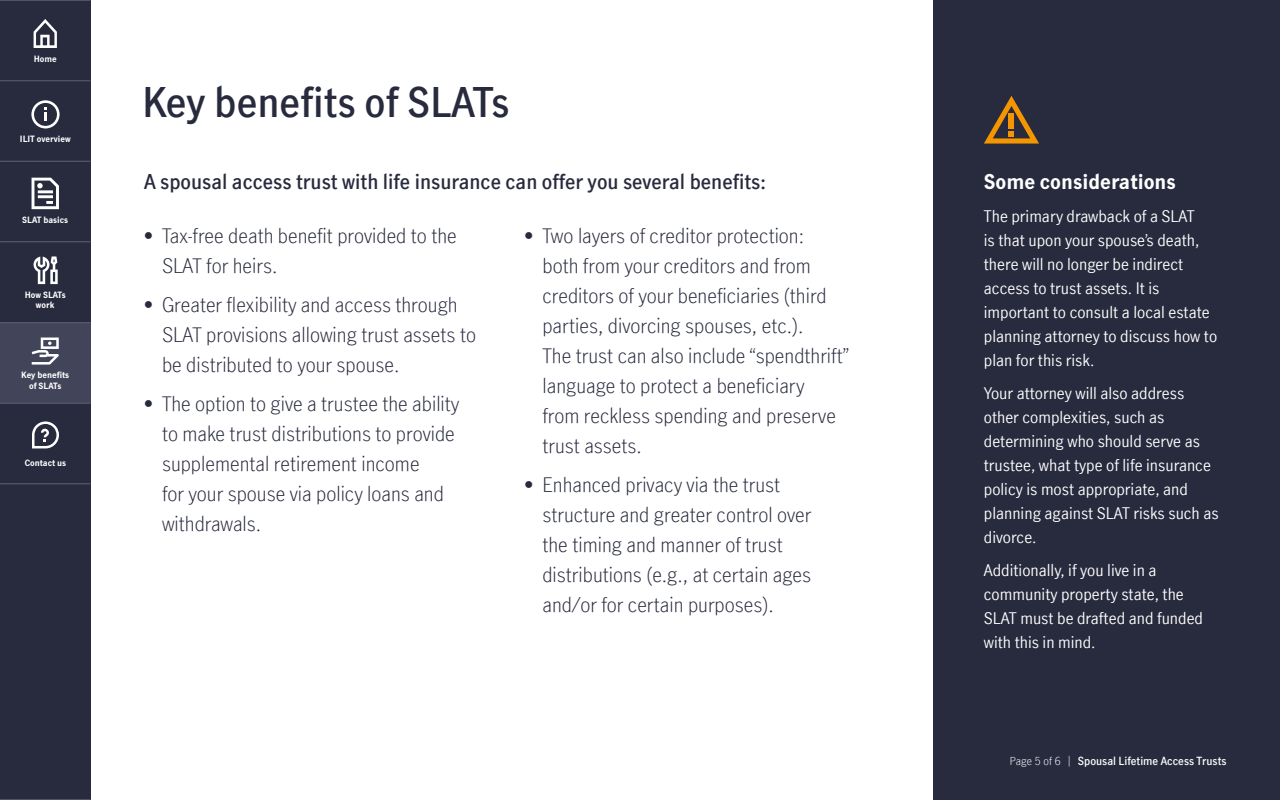
<style>
.page{position:relative;width:1280px;height:800px;background:#fff}
.page>*{position:absolute;margin:0;border:0;box-sizing:border-box;transform-origin:0 0}
.t1{font:600 40px "Manulife JH Sans Optimized";color:#282b3e}
.t2{font:300 20px/30px "Manulife JH Sans Optimized";color:#282b3e}
.t3{font:600 20px "Manulife JH Sans Optimized";color:#282b3e}
.t4{font:700 20px "Manulife JH Sans Optimized";color:#fff}
.t5{font:16px/24px "Manulife JH Sans Optimized";color:#fff}
.t6{font:600 11px "Manulife JH Sans Optimized";color:#fff}
.t7{font:700 8.5px/10.2px "Manulife JH Sans Optimized";color:#fff;text-align:center}
.s1{font-weight:300}
</style>
<div class="page">
<div style="left:0;top:0;width:90px;height:800px;background:#282b3e"></div>
<div style="left:934px;top:0;width:346px;height:800px;background:#282b3e"></div>
<svg style="left:984px;top:96px;width:55px;height:48px"></svg>
<div style="left:0;top:323px;width:91px;height:80px;background:#424559"></div>
<svg style="left:31px;top:100px;width:29px;height:28px"></svg>
<svg style="left:34px;top:256px;width:24px;height:28px"></svg>
<svg style="left:32px;top:338px;width:27px;height:27px"></svg>
<hr style="left:0;top:81px;width:90px;height:1px;background:#5e6073">
<hr style="left:0;top:403px;width:90px;height:1px;background:#5e6073">
<hr style="left:0;top:0;width:90px;height:1px;background:#5e6073">
<hr style="left:0;top:323px;width:90px;height:1px;background:#5e6073">
<hr style="left:0;top:161px;width:90px;height:1px;background:#5e6073">
<hr style="left:0;top:484px;width:90px;height:1px;background:#5e6073">
<hr style="left:0;top:242px;width:90px;height:1px;background:#5e6073">
<hr style="left:0;top:799px;width:90px;height:1px;background:#5e6073">
<svg style="left:32px;top:421px;width:27px;height:27px"></svg>
<svg style="left:34px;top:19px;width:23px;height:29px"></svg>
<svg style="left:32px;top:178px;width:27px;height:31px"></svg>
<p class="t7" style="left:34px;top:53px;width:25px">Home</p>
<p class="t7" style="left:20px;top:134px;width:52px">ILIT overview</p>
<p class="t7" style="left:22px;top:214px;width:47px">SLAT basics</p>
<p class="t7" style="left:25px;top:289px;width:42px">How SLATs work</p>
<p class="t7" style="left:21px;top:370px;width:49px">Key benefits of SLATs</p>
<p class="t7" style="left:25px;top:457px;width:43px">Contact us</p>
<h1 class="t1" style="left:142px;top:75px;width:369px">Key benefits of SLATs</h1>
<p class="t3" style="left:144px;top:168px;width:623px">A spousal access trust with life insurance can offer you several benefits:</p>
<p class="t2" style="left:162px;top:220px;width:296px;text-indent:-18px">• Tax-free death benefit provided to the<br>SLAT for heirs.</p>
<p class="t2" style="left:162px;top:289px;width:316px;text-indent:-18px">• Greater flexibility and access through<br>SLAT provisions allowing trust assets to be distributed to your spouse.</p>
<p class="t2" style="left:162px;top:388px;width:299px;text-indent:-18px">• The option to give a trustee the ability to make trust distributions to provide supplemental retirement income<br>for your spouse via policy loans and withdrawals.</p>
<p class="t2" style="left:542px;top:220px;width:308px;text-indent:-18px">• Two layers of creditor protection:<br>both from your creditors and from creditors of your beneficiaries (third parties, divorcing spouses, etc.).<br>The trust can also include “spendthrift” language to protect a beneficiary<br>from reckless spending and preserve trust assets.</p>
<p class="t2" style="left:542px;top:469px;width:270px;text-indent:-18px">• Enhanced privacy via the trust structure and greater control over the timing and manner of trust distributions (e.g., at certain ages and/or for certain purposes).</p>
<p class="t4" style="left:984px;top:168px;width:193px">Some considerations</p>
<p class="t5" style="left:984px;top:203px;width:235px">The primary drawback of a SLAT<br>is that upon your spouse’s death, there will no longer be indirect access to trust assets. It is important to consult a local estate planning attorney to discuss how to plan for this risk.</p>
<p class="t5" style="left:984px;top:380px;width:236px">Your attorney will also address other complexities, such as determining who should serve as trustee, what type of life insurance policy is most appropriate, and planning against SLAT risks such as divorce.</p>
<p class="t5" style="left:984px;top:557px;width:221px">Additionally, if you live in a community property state, the<br>SLAT must be drafted and funded with this in mind.</p>
<p class="t6" style="left:1010px;top:753px;width:218px"><span class="s1">Page 5 of 6 |</span> Spousal Lifetime Access Trusts</p>
</div>
